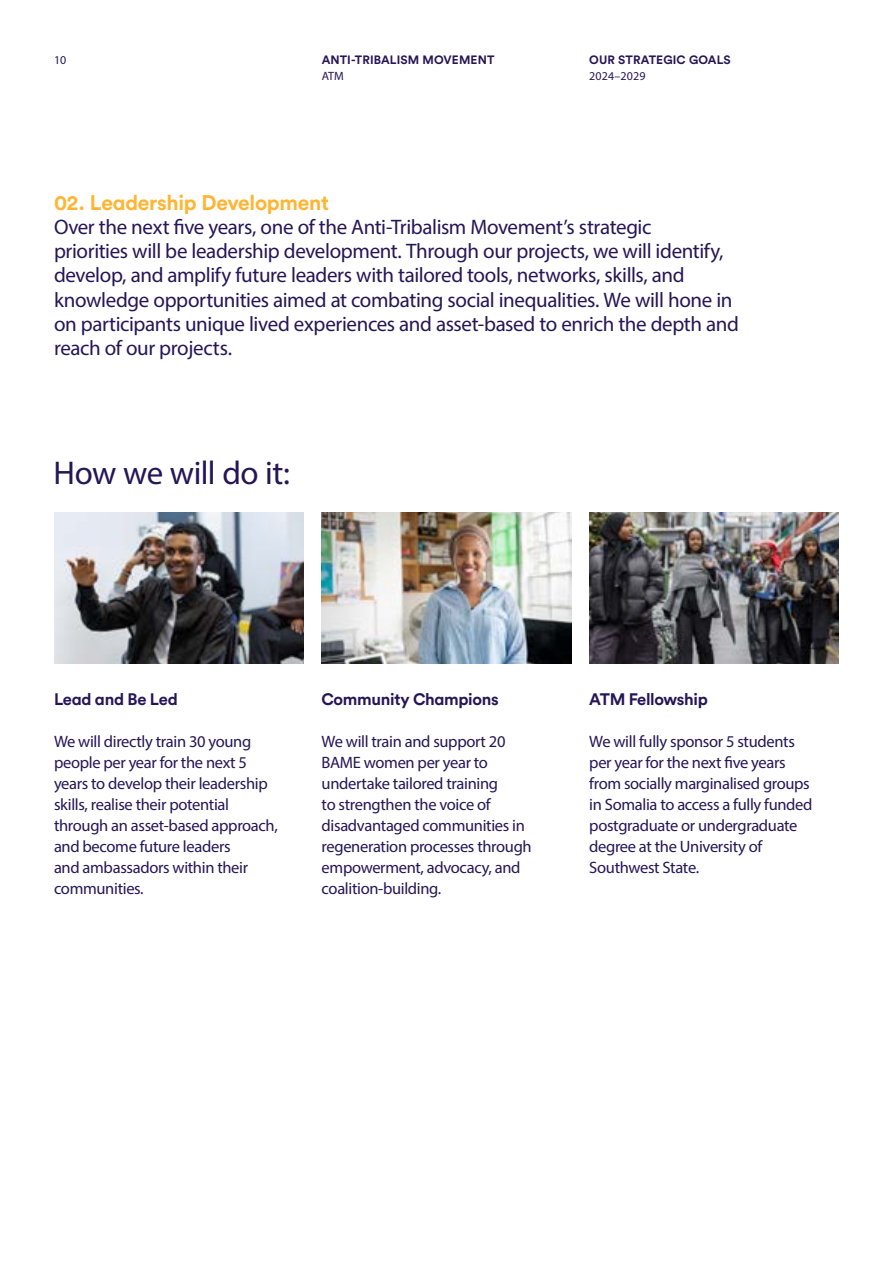
<style>
.page{position:relative;width:893px;height:1263px;background:#fff}
.page>*{position:absolute;margin:0;border:0;box-sizing:border-box;transform-origin:0 0}
.t1{font:33px "Myriad Pro";letter-spacing:-.02em;color:#241757}
.t2{font:21px/24px "Myriad Pro";letter-spacing:-.02em;color:#241757}
.t3{font:700 21px "Circular Std";letter-spacing:-.015em;color:#ffb533}
.t4{font:16.5px/21px "Myriad Pro";letter-spacing:-.02em;color:#241757}
.t5{font:700 16.5px "Circular Std";letter-spacing:-.02em;color:#241757}
.t6{font:700 12px "Circular Std";letter-spacing:.01em;color:#241757}
.t7{font:12px "Myriad Pro";letter-spacing:.01em;color:#241757}
</style>
<div class="page">
<img style="left:54px;top:512px;width:250px;height:151px">
<img style="left:321px;top:512px;width:250px;height:151px">
<img style="left:589px;top:512px;width:250px;height:151px">
<p class="t7" style="left:54px;top:52px;width:14px">10</p>
<p class="t6" style="left:322px;top:52px;width:174px">ANTI-TRIBALISM MOVEMENT</p>
<p class="t7" style="left:322px;top:69px;width:24px">ATM</p>
<p class="t6" style="left:589px;top:52px;width:143px">OUR STRATEGIC GOALS</p>
<p class="t7" style="left:589px;top:69px;width:58px">2024–2029</p>
<p class="t3" style="left:54px;top:190px;width:276px">02. Leadership Development</p>
<p class="t2" style="left:54px;top:215px;width:686px">Over the next five years, one of the Anti-Tribalism Movement’s strategic<br>priorities will be leadership development. Through our projects, we will identify, develop, and amplify future leaders with tailored tools, networks, skills, and knowledge opportunities aimed at combating social inequalities. We will hone in on participants unique lived experiences and asset-based to enrich the depth and reach of our projects.</p>
<h1 class="t1" style="left:54px;top:452px;width:238px">How we will do it:</h1>
<p class="t5" style="left:54px;top:688px;width:125px">Lead and Be Led</p>
<p class="t4" style="left:54px;top:731px;width:225px">We will directly train 30 young people per year for the next 5 years to develop their leadership skills, realise their potential through an asset-based approach, and become future leaders<br>and ambassadors within their communities.</p>
<p class="t5" style="left:322px;top:688px;width:179px">Community Champions</p>
<p class="t4" style="left:322px;top:731px;width:212px">We will train and support 20<br>BAME women per year to undertake tailored training<br>to strengthen the voice of disadvantaged communities in regeneration processes through empowerment, advocacy, and coalition-building.</p>
<p class="t5" style="left:589px;top:688px;width:120px">ATM Fellowship</p>
<p class="t4" style="left:589px;top:731px;width:225px">We will fully sponsor 5 students per year for the next five years from socially marginalised groups in Somalia to access a fully funded postgraduate or undergraduate degree at the University of<br>Southwest State.</p>
</div>
